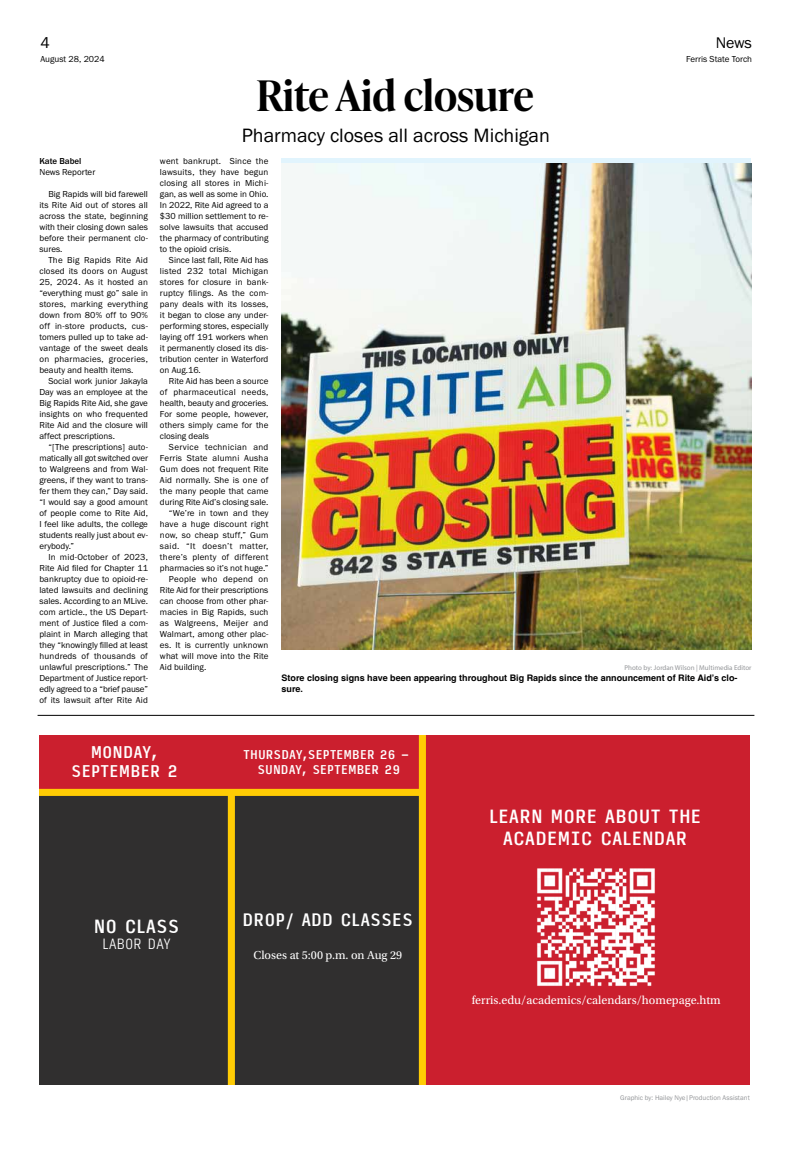
<style>
.page{position:relative;width:792px;height:1152px;background:#fff}
.page>*{position:absolute;margin:0;border:0;box-sizing:border-box;transform-origin:0 0}
.t1{font:600 42px "Ivy Presto Headline";color:#000}
.t2{font:20px "Franklin Gothic URW Boo";color:#000}
.t3{font:500 18.2px/21.8px "Input Sans Compressed";color:#fff;text-align:center}
.t4{font:500 17.2px "Input Sans Compressed";color:#fff}
.t5{font:500 16.2px/19.4px "Input Sans Compressed";color:#fff;text-align:center}
.t6{font:16px "Franklin Gothic URW Boo";color:#000}
.t7{font:300 14.1px "Input Sans Compressed";color:#fff}
.t8{font:12.1px "Utopia Std";color:#fff}
.t9{font:500 12.1px/14.5px "Input Sans Compressed";color:#fff;text-align:center}
.t10{font:9px/11px "Franklin Gothic URW Boo";color:#000;text-align:justify}
.t11{font:700 9px/11px "Helvetica";color:#000}
.t12{font:9px "Franklin Gothic URW Boo";letter-spacing:.025em;color:#000}
.t13{font:9px "Franklin Gothic URW Boo";letter-spacing:.02em;color:#000}
.t14{font:9px "Franklin Gothic URW Boo";letter-spacing:.04em;color:#000}
.t15{font:9px "Franklin Gothic URW Boo";letter-spacing:.035em;color:#000}
.t16{font:9px "Franklin Gothic URW Boo";letter-spacing:.03em;color:#000}
.t17{font:500 9px "Franklin Gothic URW";letter-spacing:-.005em;color:#000}
.t18{font:7px "Franklin Gothic URW Boo";color:#939598}
.t19{font:7px "Myriad Pro";color:#939598}
</style>
<div class="page">
<img style="left:281px;top:163px;width:470px;height:486px">
<div style="left:39px;top:736px;width:711px;height:349px;background:#302f2f"></div>
<div style="left:39px;top:736px;width:383px;height:57px;background:#cb1f2e"></div>
<div style="left:422px;top:736px;width:328px;height:349px;background:#cb1f2e"></div>
<div style="left:39px;top:789px;width:383px;height:7px;background:#ffcc04"></div>
<div style="left:228px;top:791px;width:7px;height:294px;background:#ffcc04"></div>
<div style="left:419px;top:736px;width:7px;height:349px;background:#ffcc04"></div>
<img style="left:537px;top:868px;width:118px;height:118px">
<hr style="left:38px;top:715px;width:716px;height:1px;background:#000">
<h3 class="t6" style="left:40px;top:32px;width:11px">4</h3>
<p class="t10" style="left:40px;top:53px;width:66px">August 28, 2024</p>
<p class="t17" style="left:39px;top:155px;width:44px">Kate Babel</p>
<p class="t10" style="left:39px;top:166px;width:57px">News Reporter</p>
<p class="t10" style="left:39px;top:188px;width:110px;text-indent:9px">Big Rapids will bid farewell its Rite Aid out of stores all across the state, beginning with their closing down sales before their permanent clo&shy;sures.</p>
<p class="t10" style="left:39px;top:254px;width:110px;text-indent:9px">The Big Rapids Rite Aid closed its doors on August 25, 2024. As it hosted an “everything must go” sale in stores, marking everything down from 80% off to 90% off in-store products, cus&shy;tomers pulled up to take ad&shy;vantage of the sweet deals on pharmacies, groceries, beauty and health items.</p>
<p class="t10" style="left:39px;top:375px;width:110px;text-indent:9px">Social work junior Jakayla Day was an employee at the Big Rapids Rite Aid, she gave insights on who frequented Rite Aid and the closure will affect prescriptions.</p>
<p class="t10" style="left:39px;top:441px;width:110px;text-indent:9px">“[The prescriptions] auto&shy;matically all got switched over to Walgreens and from Wal&shy;greens, if they want to trans&shy;fer them they can,” Day said. “I would say a good amount of people come to Rite Aid, I feel like adults, the college students really just about ev&shy;erybody.”</p>
<p class="t10" style="left:39px;top:551px;width:110px;text-indent:9px">In mid-October of 2023, Rite Aid filed for Chapter 11 bankruptcy due to opioid-re&shy;lated lawsuits and declining sales. According to an MLive. com article., the US Depart&shy;ment of Justice filed a com&shy;plaint in March alleging that they “knowingly filled at least hundreds of thousands of unlawful prescriptions.” The Department of Justice report&shy;edly agreed to a “brief pause” of its lawsuit after Rite Aid</p>
<h1 class="t1" style="left:256px;top:66px;width:279px">Rite Aid closure</h1>
<h2 class="t2" style="left:242px;top:123px;width:310px">Pharmacy closes all across Michigan</h2>
<h3 class="t6" style="left:716px;top:32px;width:38px">News</h3>
<p class="t10" style="left:686px;top:53px;width:67px">Ferris State Torch</p>
<p class="t10" style="left:160px;top:155px;width:110px">went bankrupt. Since the lawsuits, they have begun closing all stores in Michi&shy;gan, as well as some in Ohio.<br>In 2022, Rite Aid agreed to a $30 million settlement to re&shy;solve lawsuits that accused the pharmacy of contributing to the opioid crisis.</p>
<p class="t10" style="left:160px;top:254px;width:110px;text-indent:9px">Since last fall, Rite Aid has listed 232 total Michigan stores for closure in bank&shy;ruptcy filings. As the com&shy;pany deals with its losses, it began to close any under&shy;performing stores, especially laying off 191 workers when it permanently closed its dis&shy;tribution center in Waterford on Aug.16.</p>
<p class="t10" style="left:160px;top:375px;width:110px;text-indent:9px">Rite Aid has been a source of pharmaceutical needs, health, beauty and groceries.<br>For some people, however, others simply came for the closing deals</p>
<p class="t15" style="left:169px;top:441px;width:101px">Service technician and</p>
<p class="t13" style="left:160px;top:452px;width:110px">Ferris State alumni Ausha</p>
<p class="t10" style="left:160px;top:463px;width:110px">Gum does not frequent Rite</p>
<p class="t10" style="left:160px;top:474px;width:110px">Aid normally. She is one of</p>
<p class="t10" style="left:160px;top:485px;width:110px">the many people that came</p>
<p class="t10" style="left:160px;top:496px;width:110px">during Rite Aid’s closing sale.</p>
<p class="t10" style="left:169px;top:507px;width:101px">“We’re in town and they</p>
<p class="t10" style="left:160px;top:518px;width:110px">have a huge discount right</p>
<p class="t10" style="left:160px;top:529px;width:110px">now, so cheap stuff,” Gum</p>
<p class="t14" style="left:160px;top:540px;width:110px">said. “It doesn’t matter,</p>
<p class="t12" style="left:160px;top:551px;width:110px">there’s plenty of different</p>
<p class="t10" style="left:160px;top:562px;width:110px">pharmacies so it’s not huge.”</p>
<p class="t16" style="left:169px;top:573px;width:101px">People who depend on</p>
<p class="t10" style="left:160px;top:584px;width:110px">Rite Aid for their prescriptions</p>
<p class="t10" style="left:160px;top:595px;width:110px">can choose from other phar-</p>
<p class="t10" style="left:160px;top:606px;width:110px">macies in Big Rapids, such</p>
<p class="t12" style="left:160px;top:617px;width:110px">as Walgreens, Meijer and</p>
<p class="t10" style="left:160px;top:628px;width:110px">Walmart, among other plac-</p>
<p class="t10" style="left:160px;top:639px;width:110px">es. It is currently unknown</p>
<p class="t10" style="left:160px;top:650px;width:110px">what will move into the Rite</p>
<p class="t10" style="left:160px;top:661px;width:48px">Aid building.</p>
<p class="t19" style="left:625px;top:664px;width:128px">Photo by: Jordan Wilson | Multimedia Editor</p>
<p class="t11" style="left:282px;top:674px;width:457px">Store closing signs have been appearing throughout Big Rapids since the announcement of Rite Aid’s clo&shy;sure.</p>
<h3 class="t5" style="left:71px;top:741px;width:108px">MONDAY,<br>SEPTEMBER 2</h3>
<h3 class="t9" style="left:243px;top:747px;width:168px">THURSDAY,SEPTEMBER 26 –<br>SUNDAY, SEPTEMBER 29</h3>
<h3 class="t3" style="left:94px;top:915px;width:87px">NO CLASS</h3>
<h3 class="t7" style="left:102px;top:931px;width:70px">LABOR DAY</h3>
<h3 class="t4" style="left:242px;top:904px;width:172px">DROP/ ADD CLASSES</h3>
<h3 class="t8" style="left:253px;top:948px;width:150px">Closes at 5:00 p.m. on Aug 29</h3>
<h3 class="t3" style="left:489px;top:804px;width:213px">LEARN MORE ABOUT THE<br>ACADEMIC CALENDAR</h3>
<h3 class="t8" style="left:472px;top:993px;width:250px">ferris.edu/academics/calendars/homepage.htm</h3>
<p class="t18" style="left:620px;top:1093px;width:131px">Graphic by: Hailey Nye|Production Assistant</p>
</div>
